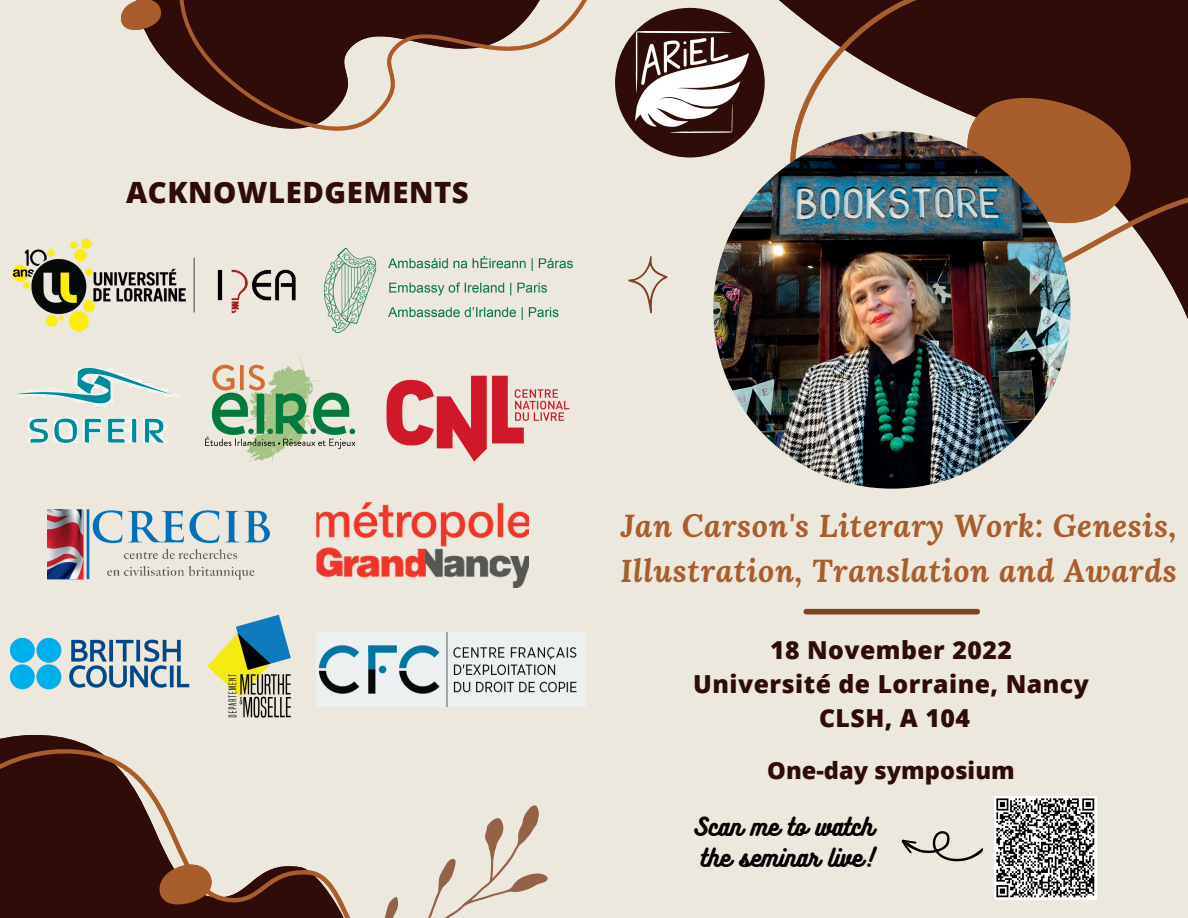
<style>
.page{position:relative;width:1188px;height:918px;background:#ece8de}
.page>*{position:absolute;margin:0;border:0;box-sizing:border-box;transform-origin:0 0}
.t1{font:italic 700 31.5px/45px "Lora";letter-spacing:.02em;color:#a85e2c}
.t2{font:800 29.25px "Open Sans";letter-spacing:.02em;color:#300c08}
.t3{font:800 24.75px/33.8px "Open Sans";letter-spacing:.02em;color:#300c08;text-align:center}
.t4{font:800 23.55px "Open Sans";color:#300c08}
.t5{font:22.5px/31.5px "Bukhari Script";color:#000;text-align:center}
</style>
<div class="page">
<svg style="left:146px;top:0;width:32px;height:75px;fill:#300c08"></svg>
<svg style="left:121px;top:0;width:42px;height:33px"></svg>
<svg style="left:178px;top:0;width:409px;height:131px"></svg>
<svg style="left:789px;top:0;width:399px;height:318px;fill:#300c08"></svg>
<div style="left:615px;top:8px;width:150px;height:150px;background:#300c08;border-radius:50%"></div>
<svg style="left:0;top:740px;width:338px;height:178px;fill:#300c08"></svg>
<div style="left:806px;top:609px;width:171px;height:5px;background:#7e4121"></div>
<svg style="left:628px;top:256px;width:40px;height:57px"></svg>
<svg style="left:338px;top:805px;width:210px;height:113px"></svg>
<img style="left:713px;top:131px;width:358px;height:358px;border-radius:50%">
<img style="left:48px;top:509px;width:222px;height:71px">
<img style="left:217px;top:269px;width:79px;height:45px">
<img style="left:12px;top:238px;width:183px;height:94px">
<img style="left:205px;top:356px;width:104px;height:109px">
<img style="left:635px;top:32px;width:114px;height:101px">
<img style="left:19px;top:368px;width:161px;height:77px">
<img style="left:994px;top:797px;width:102px;height:102px">
<svg style="left:901px;top:831px;width:82px;height:31px"></svg>
<img style="left:324px;top:248px;width:249px;height:51px">
<img style="left:316px;top:538px;width:213px;height:50px">
<img style="left:207px;top:614px;width:84px;height:104px">
<img style="left:309px;top:299px;width:338px;height:239px">
<img style="left:7px;top:571px;width:185px;height:185px">
<img style="left:316px;top:633px;width:269px;height:73px">
<p class="t2" style="left:126px;top:172px;width:344px">ACKNOWLEDGEMENTS</p>
<p class="t1" style="left:620px;top:503px;width:558px">Jan Carson's Literary Work: Genesis,<br>Illustration, Translation and Awards</p>
<p class="t3" style="left:693px;top:633px;width:397px">18 November 2022<br>Université de Lorraine, Nancy<br>CLSH, A 104</p>
<p class="t4" style="left:767px;top:754px;width:249px">One-day symposium</p>
<p class="t5" style="left:693px;top:809px;width:183px">Scan me to watch the seminar live!</p>
</div>
